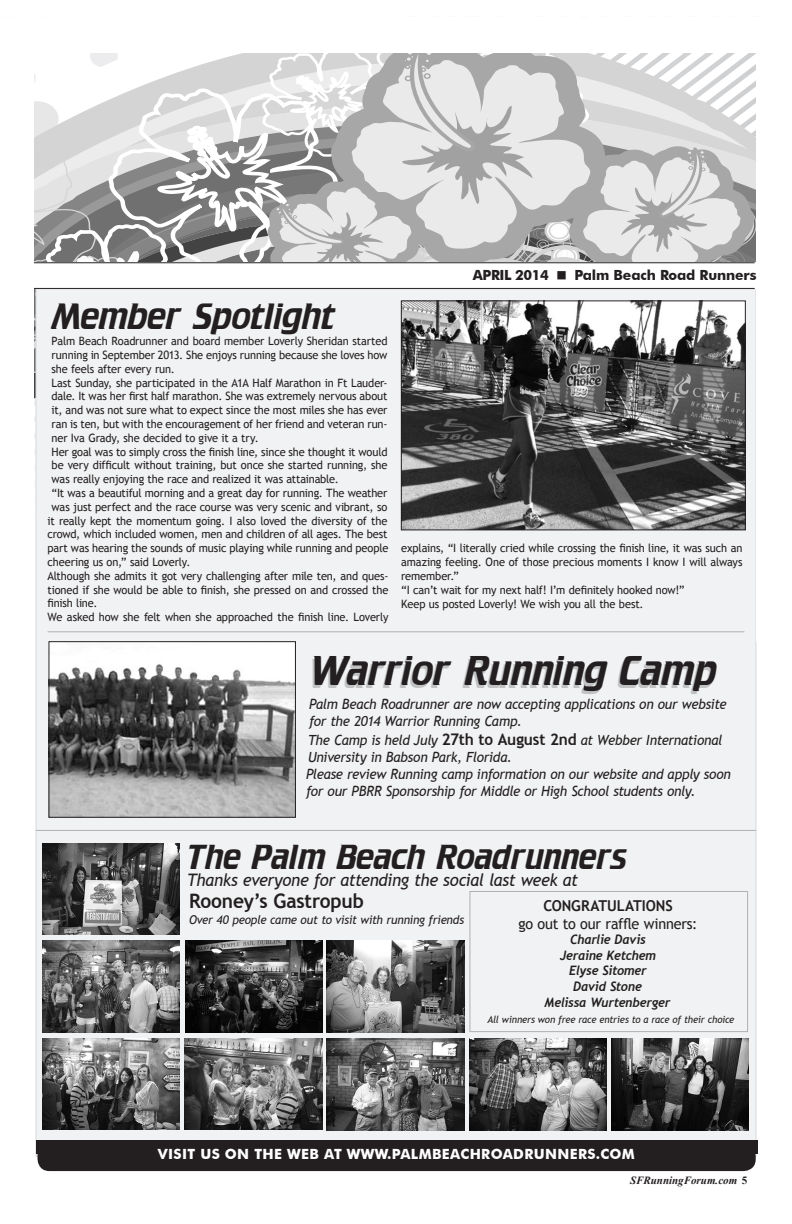
<style>
.page{position:relative;width:792px;height:1224px;background:#fff}
.page>*{position:absolute;margin:0;border:0;box-sizing:border-box;transform-origin:0 0}
.t1{font:43.2px "Trekker";letter-spacing:-.015em;color:#231f20;scale:.96 1}
.t2{font:38px "Trekker";letter-spacing:-.015em;color:#231f20;scale:.96 1}
.t3{font:36.1px "Trekker";letter-spacing:-.015em;color:#231f20;scale:.96 1}
.t4{font:700 20px "Trebuchet MS";letter-spacing:-.01em;color:#231f20;scale:.96 1}
.t5{font:italic 17.2px "Trebuchet MS";letter-spacing:-.02em;color:#231f20;scale:.96 1}
.t6{font:15px/18px "Trebuchet MS";letter-spacing:-.015em;color:#231f20;text-align:center;scale:.96 1}
.t7{font:italic 14px/16.8px "Trebuchet MS";letter-spacing:-.015em;color:#231f20;scale:.96 1}
.t8{font:700 14px "Futura BT";letter-spacing:.025em;color:#fff}
.t9{font:700 14px "Futura BT";letter-spacing:-.01em;color:#231f20}
.t10{font:italic 700 13px/15.6px "Trebuchet";letter-spacing:-.02em;color:#231f20;text-align:center;scale:.96 1}
.t11{font:italic 12.1px "Trebuchet MS";letter-spacing:-.02em;color:#231f20;scale:.96 1}
.t12{font:11.5px/13.8px "Trebuchet MS";letter-spacing:-.01em;color:#231f20;scale:.96 1}
.t13{font:italic 700 11px "Times New Roman";color:#231f20}
.t14{font:italic 10px "Trebuchet MS";letter-spacing:-.015em;color:#231f20;scale:.96 1}
.s1{font-weight:700;font-style:normal;font-size:16px}
.s2{font-weight:700}
.s3{font-style:normal}
</style>
<div class="page">
<svg style="left:34px;top:53px;width:722px;height:493px"></svg>
<div style="left:36px;top:289px;width:720px;height:867px;background:#f1f2f3"></div>
<div style="left:38px;top:1144px;width:718px;height:27px;background:#231f20;border-radius:12px"></div>
<div style="left:36px;top:1140px;width:721px;height:13px;background:#231f20"></div>
<div style="left:28px;top:263px;width:732px;height:26px;background:#fff"></div>
<hr style="left:30px;top:288px;width:725px;height:1px;background:#231f20">
<hr style="left:30px;top:262px;width:725px;height:1px;background:#231f20">
<img style="left:403px;top:302px;width:341px;height:226px">
<div style="left:401px;top:300px;width:345px;height:230px;border:1px solid #231f20"></div>
<hr style="left:48px;top:631px;width:696px;height:1px;background:#afb0b4">
<hr style="left:36px;top:830px;width:720px;height:1px;background:#afb0b4">
<img style="left:50px;top:643px;width:244px;height:173px">
<div style="left:48px;top:641px;width:248px;height:177px;border:1px solid #231f20"></div>
<img style="left:327px;top:1038px;width:137px;height:92px">
<img style="left:184px;top:1038px;width:138px;height:92px">
<img style="left:611px;top:1038px;width:138px;height:92px">
<img style="left:327px;top:941px;width:137px;height:91px">
<img style="left:469px;top:1038px;width:138px;height:92px">
<img style="left:42px;top:941px;width:137px;height:91px">
<img style="left:42px;top:1038px;width:138px;height:92px">
<img style="left:185px;top:941px;width:137px;height:91px">
<img style="left:42px;top:843px;width:137px;height:92px">
<div style="left:469px;top:891px;width:279px;height:141px;border:1px solid #afb0b4"></div>
<p class="t2" style="left:50px;top:295px;width:298px">Member Spotlight</p>
<p class="t12" style="left:52px;top:334px;width:352px">Palm Beach Roadrunner and board member Loverly Sheridan started</p>
<p class="t12" style="left:52px;top:348px;width:351px">running in September 2013. She enjoys running because she loves how</p>
<p class="t12" style="left:52px;top:362px;width:130px">she feels after every run.</p>
<p class="t12" style="left:52px;top:376px;width:352px">Last Sunday, she participated in the A1A Half Marathon in Ft Lauder-</p>
<p class="t12" style="left:52px;top:390px;width:351px">dale. It was her first half marathon. She was extremely nervous about</p>
<p class="t12" style="left:52px;top:403px;width:352px">it, and was not sure what to expect since the most miles she has ever</p>
<p class="t12" style="left:52px;top:417px;width:352px">ran is ten, but with the encouragement of her friend and veteran run-</p>
<p class="t12" style="left:52px;top:431px;width:217px">ner Iva Grady, she decided to give it a try.</p>
<p class="t12" style="left:52px;top:445px;width:351px">Her goal was to simply cross the finish line, since she thought it would</p>
<p class="t12" style="left:52px;top:459px;width:351px">be very difficult without training, but once she started running, she</p>
<p class="t12" style="left:52px;top:472px;width:301px">was really enjoying the race and realized it was attainable.</p>
<p class="t12" style="left:52px;top:486px;width:351px">“It was a beautiful morning and a great day for running. The weather</p>
<p class="t12" style="left:52px;top:500px;width:351px">was just perfect and the race course was very scenic and vibrant, so</p>
<p class="t12" style="left:48px;top:514px;width:356px">it really kept the momentum going. I also loved the diversity of the</p>
<p class="t12" style="left:48px;top:528px;width:356px">crowd, which included women, men and children of all ages. The best</p>
<p class="t12" style="left:48px;top:541px;width:357px">part was hearing the sounds of music playing while running and people</p>
<p class="t12" style="left:48px;top:555px;width:150px">cheering us on,” said Loverly.</p>
<p class="t12" style="left:48px;top:569px;width:357px">Although she admits it got very challenging after mile ten, and ques-</p>
<p class="t12" style="left:48px;top:583px;width:357px">tioned if she would be able to finish, she pressed on and crossed the</p>
<p class="t12" style="left:48px;top:597px;width:53px">finish line.</p>
<p class="t12" style="left:48px;top:610px;width:357px">We asked how she felt when she approached the finish line. Loverly</p>
<p class="t9" style="left:473px;top:266px;width:285px">APRIL 2014 ■ Palm Beach Road Runners</p>
<p class="t12" style="left:401px;top:542px;width:357px">explains, “I literally cried while crossing the finish line, it was such an amazing feeling. One of those precious moments I know I will always remember.”<br>“I can’t wait for my next half! I’m definitely hooked now!”<br>Keep us posted Loverly! We wish you all the best.</p>
<p class="t1" style="left:311px;top:647px;width:424px">Warrior Running Camp</p>
<p class="t7" style="left:309px;top:696px;width:437px">Palm Beach Roadrunner are now accepting applications on our website for the 2014 Warrior Running Camp.</p>
<p class="t7" style="left:306px;top:732px;width:444px">The Camp is held July <span class="s1">27th to August 2nd</span> at Webber International University in Babson Park, Florida.<br>Please review Running camp information on our website and apply soon for our PBRR Sponsorship for Middle or High School students only.</p>
<p class="t3" style="left:187px;top:837px;width:459px">The Palm Beach Roadrunners</p>
<p class="t5" style="left:187px;top:870px;width:409px">Thanks everyone for attending the social last week at</p>
<p class="t11" style="left:189px;top:912px;width:288px">Over 40 people came out to visit with running friends</p>
<p class="t4" style="left:189px;top:888px;width:184px">Rooney’s Gastropub</p>
<p class="t6" style="left:519px;top:896px;width:188px"><span class="s2">CONGRATULATIONS<br></span>go out to our raffle winners:</p>
<p class="t10" style="left:545px;top:932px;width:133px">Charlie Davis<br>Jeraine Ketchem<br>Elyse Sitomer<br>David Stone<br>Melissa Wurtenberger</p>
<p class="t14" style="left:487px;top:1014px;width:259px">All winners won free race entries to a race of their choice</p>
<p class="t8" style="left:158px;top:1145px;width:479px">VISIT US ON THE WEB AT WWW.PALMBEACHROADRUNNERS.COM</p>
<p class="t13" style="left:630px;top:1173px;width:119px">SFRunningForum.com <span class="s3">5</span></p>
</div>
